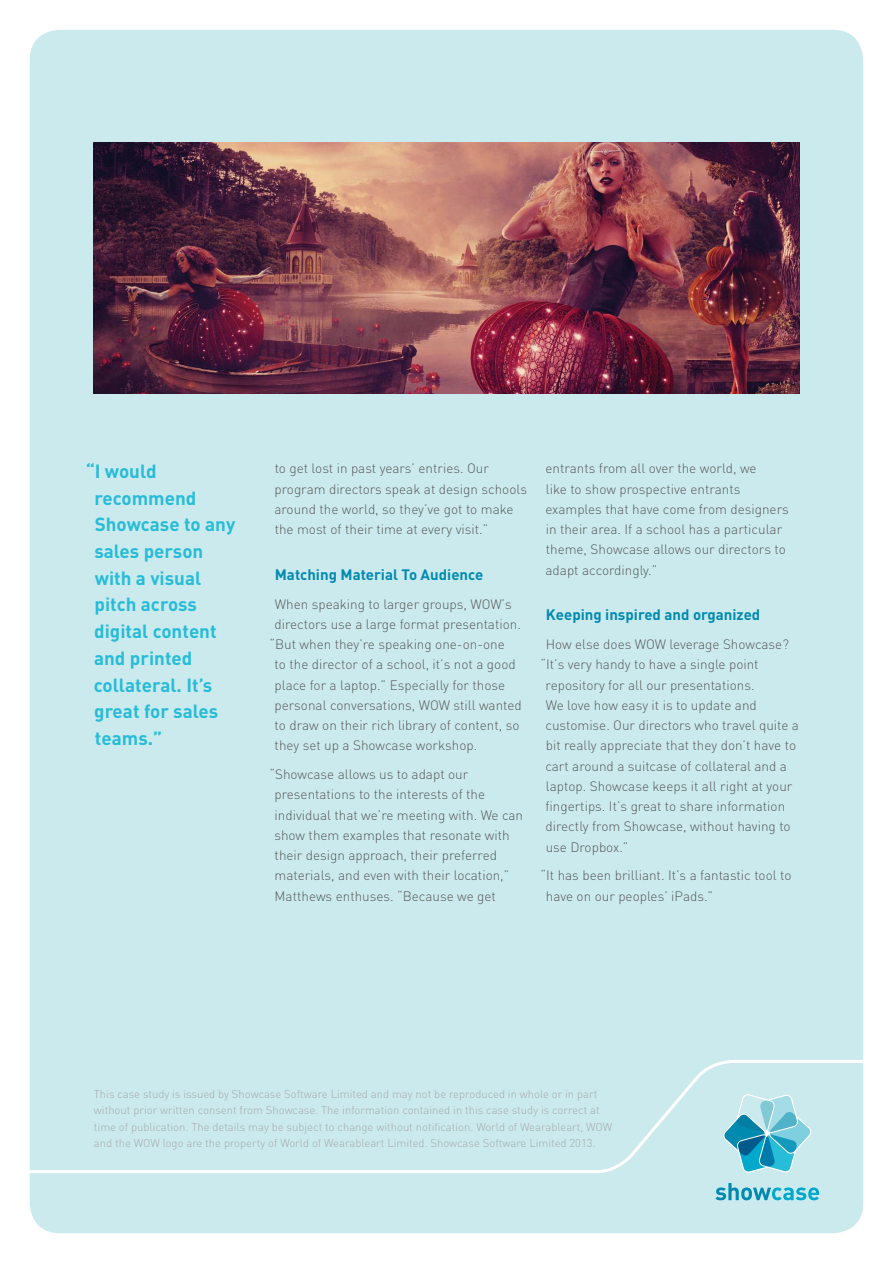
<style>
.page{position:relative;width:893px;height:1263px;background:#fff}
.page>*{position:absolute;margin:0;border:0;box-sizing:border-box;transform-origin:0 0}
.t1{font:700 18.9px/26.7px "DIN";color:#27bcd7}
.t2{font:700 15px "DIN";color:#008ab0}
.t3{font:300 13.5px/20.2px "DIN";color:#58595b}
.t4{font:300 11.25px/16.5px "DIN";color:#a7a9ac}
</style>
<div class="page">
<div style="left:30px;top:30px;width:833px;height:1203px;background:#cbeaed;border-radius:30px"></div>
<svg style="left:29px;top:1058px;width:835px;height:117px"></svg>
<svg style="left:715px;top:1183px;width:104px;height:17px"></svg>
<svg style="left:723px;top:1094px;width:89px;height:79px"></svg>
<img style="left:94px;top:142px;width:705px;height:251px">
<h1 class="t1" style="left:94px;top:457px;width:143px;text-indent:-8px">“I would recommend<br>Showcase to any sales person with a visual pitch across digital content and printed collateral. It’s great for sales teams.”</h1>
<p class="t3" style="left:274px;top:458px;width:254px">to get lost in past years’ entries. Our program directors speak at design schools around the world, so they’ve got to make the most of their time at every visit.”</p>
<p class="t2" style="left:275px;top:564px;width:210px">Matching Material To Audience</p>
<p class="t3" style="left:275px;top:593px;width:239px">When speaking to larger groups, WOW’s</p>
<p class="t3" style="left:275px;top:614px;width:248px">directors use a large format presentation.</p>
<p class="t3" style="left:269px;top:634px;width:237px">“But when they’re speaking one-on-one</p>
<p class="t3" style="left:275px;top:654px;width:243px">to the director of a school, it’s not a good</p>
<p class="t3" style="left:275px;top:674px;width:232px">place for a laptop.” Especially for those</p>
<p class="t3" style="left:275px;top:695px;width:249px">personal conversations, WOW still wanted</p>
<p class="t3" style="left:275px;top:715px;width:246px">to draw on their rich library of content, so</p>
<p class="t3" style="left:275px;top:735px;width:204px">they set up a Showcase workshop.</p>
<p class="t3" style="left:274px;top:764px;width:250px;text-indent:-5px">“Showcase allows us to adapt our presentations to the interests of the individual that we’re meeting with. We can show them examples that resonate with their design approach, their preferred materials, and even with their location,” Matthews enthuses. “Because we get</p>
<p class="t3" style="left:545px;top:458px;width:245px">entrants from all over the world, we<br>like to show prospective entrants examples that have come from designers in their area. If a school has a particular theme, Showcase allows our directors to adapt accordingly.”</p>
<p class="t2" style="left:546px;top:605px;width:216px">Keeping inspired and organized</p>
<p class="t3" style="left:546px;top:634px;width:245px">How else does WOW leverage Showcase?</p>
<p class="t3" style="left:541px;top:654px;width:220px">“It’s very handy to have a single point</p>
<p class="t3" style="left:546px;top:674px;width:210px">repository for all our presentations.</p>
<p class="t3" style="left:546px;top:695px;width:212px">We love how easy it is to update and</p>
<p class="t3" style="left:545px;top:715px;width:255px">customise. Our directors who travel quite a</p>
<p class="t3" style="left:546px;top:735px;width:252px">bit really appreciate that they don’t have to</p>
<p class="t3" style="left:545px;top:755px;width:243px">cart around a suitcase of collateral and a</p>
<p class="t3" style="left:546px;top:776px;width:248px">laptop. Showcase keeps it all right at your</p>
<p class="t3" style="left:545px;top:796px;width:241px">fingertips. It’s great to share information</p>
<p class="t3" style="left:546px;top:816px;width:247px">directly from Showcase, without having to</p>
<p class="t3" style="left:546px;top:836px;width:84px">use Dropbox.”</p>
<p class="t3" style="left:546px;top:865px;width:247px;text-indent:-5px">“It has been brilliant. It’s a fantastic tool to have on our peoples’ iPads.”</p>
<p class="t4" style="left:94px;top:1085px;width:520px">This case study is issued by Showcase Software Limited and may not be reproduced in whole or in part without prior written consent from Showcase. The information contained in this case study is correct at time of publication. The details may be subject to change without notification. World of Wearableart, WOW and the WOW logo are the property of World of Wearableart Limited. Showcase Software Limited 2013.</p>
</div>
